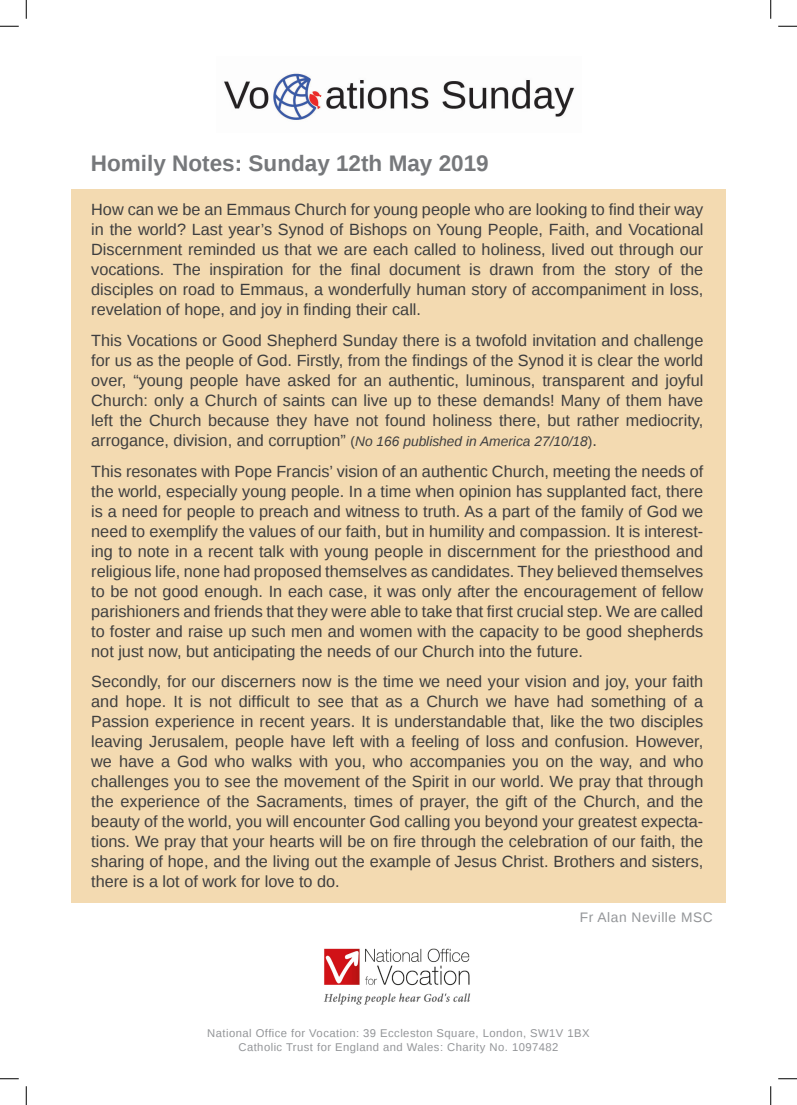
<style>
.page{position:relative;width:797px;height:1105px;background:#fff}
.page>*{position:absolute;margin:0;border:0;box-sizing:border-box;transform-origin:0 0}
.t1{font:700 22.5px "Liberation Sans";color:#76787b}
.t2{font:16.25px/20px "Liberation Sans";color:#3e3e3f;text-align:justify}
.t3{font:13.75px "Liberation Sans";letter-spacing:.04em;color:#939598}
.t4{font:11.25px "Liberation Sans";letter-spacing:.04em;color:#939598}
.s1{font-size:13.75px}
.s2{font-style:italic;font-size:13.75px}
</style>
<div class="page">
<div style="left:71px;top:189px;width:654px;height:714px;background:#f3dab1"></div>
<img style="left:224px;top:73px;width:351px;height:47px">
<img style="left:323px;top:948px;width:148px;height:57px">
<svg style="left:0;top:25px;width:19px;height:2px"></svg>
<svg style="left:778px;top:25px;width:19px;height:2px"></svg>
<svg style="left:0;top:1078px;width:19px;height:1px"></svg>
<svg style="left:778px;top:1078px;width:19px;height:1px"></svg>
<svg style="left:25px;top:0;width:2px;height:19px"></svg>
<svg style="left:25px;top:1086px;width:2px;height:19px"></svg>
<svg style="left:770px;top:0;width:1px;height:19px"></svg>
<svg style="left:770px;top:1086px;width:1px;height:19px"></svg>
<p class="t1" style="left:91px;top:147px;width:399px">Homily Notes: Sunday 12th May 2019</p>
<p class="t2" style="left:91px;top:200px;width:613px">How can we be an Emmaus Church for young people who are looking to find their way in the world? Last year’s Synod of Bishops on Young People, Faith, and Vocational Discernment reminded us that we are each called to holiness, lived out through our vocations. The inspiration for the final document is drawn from the story of the disciples on road to Emmaus, a wonderfully human story of accompaniment in loss, revelation of hope, and joy in finding their call.</p>
<p class="t2" style="left:91px;top:331px;width:613px">This Vocations or Good Shepherd Sunday there is a twofold invitation and challenge for us as the people of God. Firstly, from the findings of the Synod it is clear the world over, “young people have asked for an authentic, luminous, transparent and joyful Church: only a Church of saints can live up to these demands! Many of them have left the Church because they have not found holiness there, but rather mediocrity, arrogance, division, and corruption” <span class="s1">(</span><span class="s2">No 166 published in America 27/10/18</span><span class="s1">)</span>.</p>
<p class="t2" style="left:91px;top:462px;width:613px">This resonates with Pope Francis’ vision of an authentic Church, meeting the needs of the world, especially young people. In a time when opinion has supplanted fact, there is a need for people to preach and witness to truth. As a part of the family of God we need to exemplify the values of our faith, but in humility and compassion. It is interest&shy;ing to note in a recent talk with young people in discernment for the priesthood and religious life, none had proposed themselves as candidates. They believed themselves to be not good enough. In each case, it was only after the encouragement of fellow parishioners and friends that they were able to take that first crucial step. We are called to foster and raise up such men and women with the capacity to be good shepherds not just now, but anticipating the needs of our Church into the future.</p>
<p class="t2" style="left:91px;top:672px;width:613px">Secondly, for our discerners now is the time we need your vision and joy, your faith and hope. It is not difficult to see that as a Church we have had something of a Passion experience in recent years. It is understandable that, like the two disciples leaving Jerusalem, people have left with a feeling of loss and confusion. However, we have a God who walks with you, who accompanies you on the way, and who challenges you to see the movement of the Spirit in our world. We pray that through the experience of the Sacraments, times of prayer, the gift of the Church, and the beauty of the world, you will encounter God calling you beyond your greatest expecta&shy;tions. We pray that your hearts will be on fire through the celebration of our faith, the sharing of hope, and the living out the example of Jesus Christ. Brothers and sisters, there is a lot of work for love to do.</p>
<p class="t3" style="left:580px;top:909px;width:134px">Fr Alan Neville MSC</p>
<p class="t4" style="left:207px;top:1027px;width:384px">National Office for Vocation: 39 Eccleston Square, London, SW1V 1BX</p>
<p class="t4" style="left:238px;top:1040px;width:321px">Catholic Trust for England and Wales: Charity No. 1097482</p>
</div>
